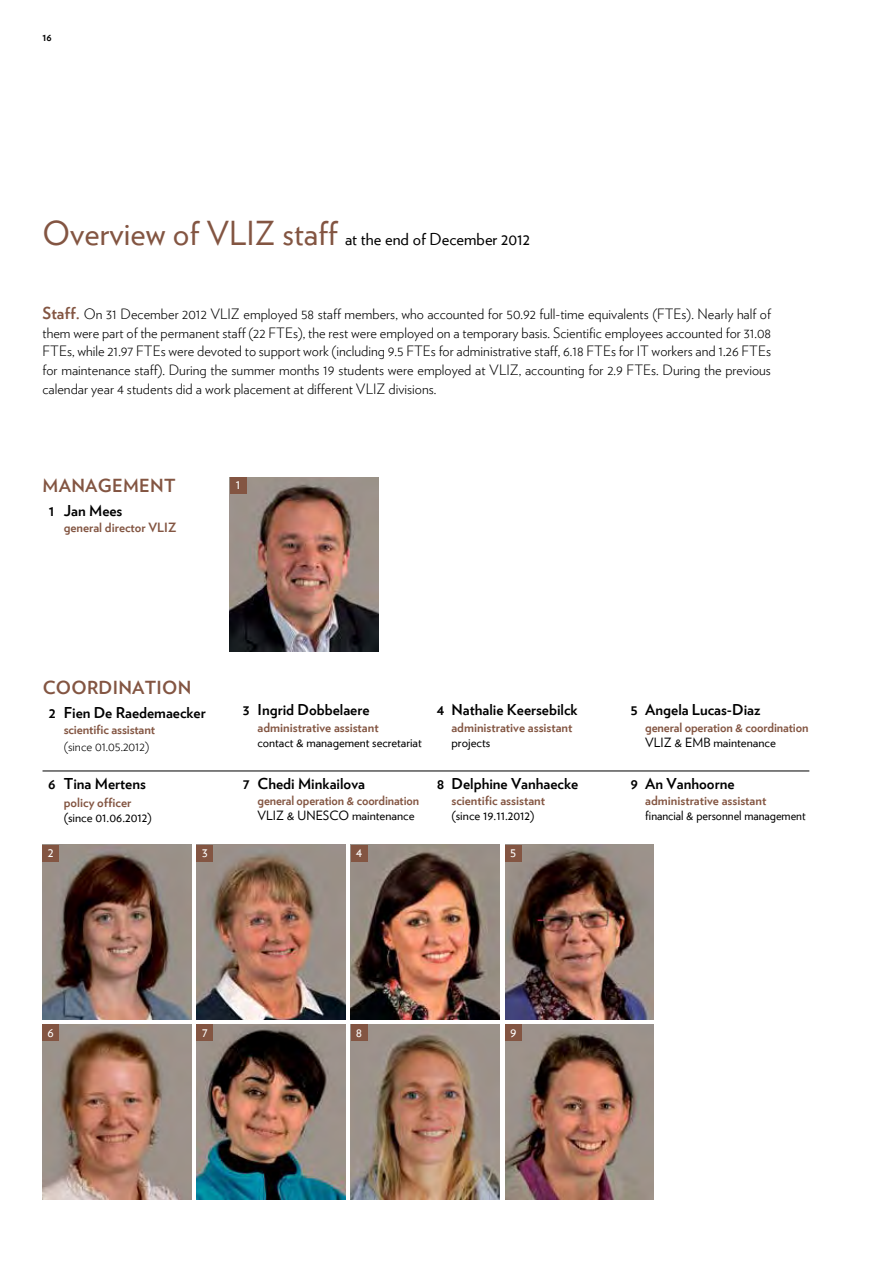
<style>
.page{position:relative;width:893px;height:1263px;background:#fff}
.page>*{position:absolute;margin:0;border:0;box-sizing:border-box;transform-origin:0 0}
.t1{font:700 18px "Verlag";letter-spacing:.015em;color:#835542}
.t2{font:16.5px "Verlag";color:#000}
.t3{font:700 15px "Verlag";color:#000}
.t4{font:300 14.25px/18.9px "Verlag";color:#000;text-align:justify}
.t5{font:13.2px "Verlag";color:#fff}
.t6{font:700 12.75px/15px "Verlag";color:#835542}
.t7{font:12.75px/15px "Verlag";color:#000}
.t8{font:12.75px/15px "Verlag";color:#000;scale:.95 1}
.t9{font:700 10.5px "Verlag";color:#000}
.s1{font-size:33px;color:#835542}
.s2{font-weight:700;font-size:16.5px;color:#835542}
.s3{font-weight:300;color:#000}
.s4{font-weight:700;color:#835542}
.s5{font-weight:400;color:#000}
</style>
<div class="page">
<hr style="left:43px;top:771px;width:766px;height:1px;background:#000">
<img style="left:230px;top:477px;width:148px;height:175px">
<img style="left:43px;top:845px;width:148px;height:174px">
<img style="left:197px;top:845px;width:148px;height:174px">
<img style="left:43px;top:1025px;width:148px;height:174px">
<img style="left:351px;top:845px;width:148px;height:174px">
<img style="left:351px;top:1025px;width:148px;height:174px">
<img style="left:505px;top:1025px;width:149px;height:174px">
<div style="left:230px;top:477px;width:16px;height:16px;background:#835542"></div>
<div style="left:43px;top:845px;width:16px;height:16px;background:#835542"></div>
<div style="left:197px;top:845px;width:16px;height:16px;background:#835542"></div>
<div style="left:43px;top:1025px;width:16px;height:16px;background:#835542"></div>
<div style="left:351px;top:845px;width:16px;height:16px;background:#835542"></div>
<div style="left:351px;top:1025px;width:16px;height:16px;background:#835542"></div>
<div style="left:505px;top:1025px;width:16px;height:16px;background:#835542"></div>
<img style="left:505px;top:845px;width:149px;height:174px">
<img style="left:197px;top:1025px;width:148px;height:174px">
<div style="left:505px;top:845px;width:16px;height:16px;background:#835542"></div>
<div style="left:197px;top:1025px;width:16px;height:16px;background:#835542"></div>
<p class="t9" style="left:43px;top:29px;width:11px">16</p>
<p class="t2" style="left:43px;top:227px;width:489px"><span class="s1">Overview of VLIZ staff</span> at the end of December 2012</p>
<p class="t4" style="left:43px;top:303px;width:730px"><span class="s2">Staff.</span> On 31 December 2012 VLIZ employed 58 staff members, who accounted for 50.92 full-time equivalents (FTEs). Nearly half of them were part of the permanent staff (22 FTEs), the rest were employed on a temporary basis. Scientific employees accounted for 31.08<br>FTEs, while 21.97 FTEs were devoted to support work (including 9.5 FTEs for administrative staff, 6.18 FTEs for IT workers and 1.26 FTEs for maintenance staff). During the summer months 19 students were employed at VLIZ, accounting for 2.9 FTEs. During the previous calendar year 4 students did a work placement at different VLIZ divisions.</p>
<p class="t1" style="left:43px;top:471px;width:15px">MANAGEMENT</p>
<p class="t3" style="left:49px;top:498px;width:75px">1 Jan Mees</p>
<p class="t6" style="left:64px;top:519px;width:114px">general director VLIZ</p>
<p class="t5" style="left:236px;top:474px;width:6px">1</p>
<p class="t1" style="left:43px;top:673px;width:150px">Coordination</p>
<p class="t3" style="left:49px;top:700px;width:158px">2 Fien De Raedemaecker</p>
<p class="t6" style="left:64px;top:721px;width:93px;line-height:16.5px">scientific assistant <span class="s3">(since 01.05.2012)</span></p>
<p class="t3" style="left:48px;top:772px;width:99px">6 Tina Mertens</p>
<p class="t7" style="left:64px;top:794px;width:89px"><span class="s4">policy officer </span>(since 01.06.2012)</p>
<p class="t5" style="left:48px;top:842px;width:7px">2</p>
<p class="t5" style="left:202px;top:842px;width:7px">3</p>
<p class="t3" style="left:243px;top:698px;width:128px">3 I ngrid Dobbelaere</p>
<p class="t7" style="left:258px;top:719px;width:166px"><span class="s4">administrative assistant<br></span>contact &amp; management secretariat</p>
<p class="t3" style="left:437px;top:698px;width:143px">4 Nathalie Keersebilck</p>
<p class="t6" style="left:451px;top:719px;width:123px">administrative assistant <span class="s5">projects</span></p>
<p class="t3" style="left:243px;top:772px;width:124px">7 Chedi Minkailova</p>
<p class="t6" style="left:258px;top:793px;width:163px">general operation &amp; coordination<br><span class="s5">VLIZ &amp; UNE</span></p>
<p class="t7" style="left:323px;top:808px;width:93px">SCO maintenance</p>
<p class="t3" style="left:437px;top:772px;width:143px">8 Delphine Vanhaecke</p>
<p class="t6" style="left:451px;top:793px;width:95px">scientific assistant <span class="s5">(since 19.11.2012)</span></p>
<p class="t5" style="left:356px;top:842px;width:8px">4</p>
<p class="t5" style="left:510px;top:842px;width:8px">5</p>
<p class="t3" style="left:630px;top:698px;width:131px">5 Angela Lucas-Diaz</p>
<p class="t6" style="left:645px;top:719px;width:165px">general operation &amp; coordination<br><span class="s5">VLIZ &amp; EMB maintenance</span></p>
<p class="t3" style="left:630px;top:772px;width:105px">9 An Vanhoorne</p>
<p class="t8" style="left:645px;top:793px;width:170px"><span class="s4">administrative assistant </span>financial &amp; personnel management</p>
<p class="t5" style="left:48px;top:1022px;width:8px">6</p>
<p class="t5" style="left:202px;top:1022px;width:7px">7</p>
<p class="t5" style="left:356px;top:1022px;width:8px">8</p>
<p class="t5" style="left:510px;top:1022px;width:8px">9</p>
</div>
